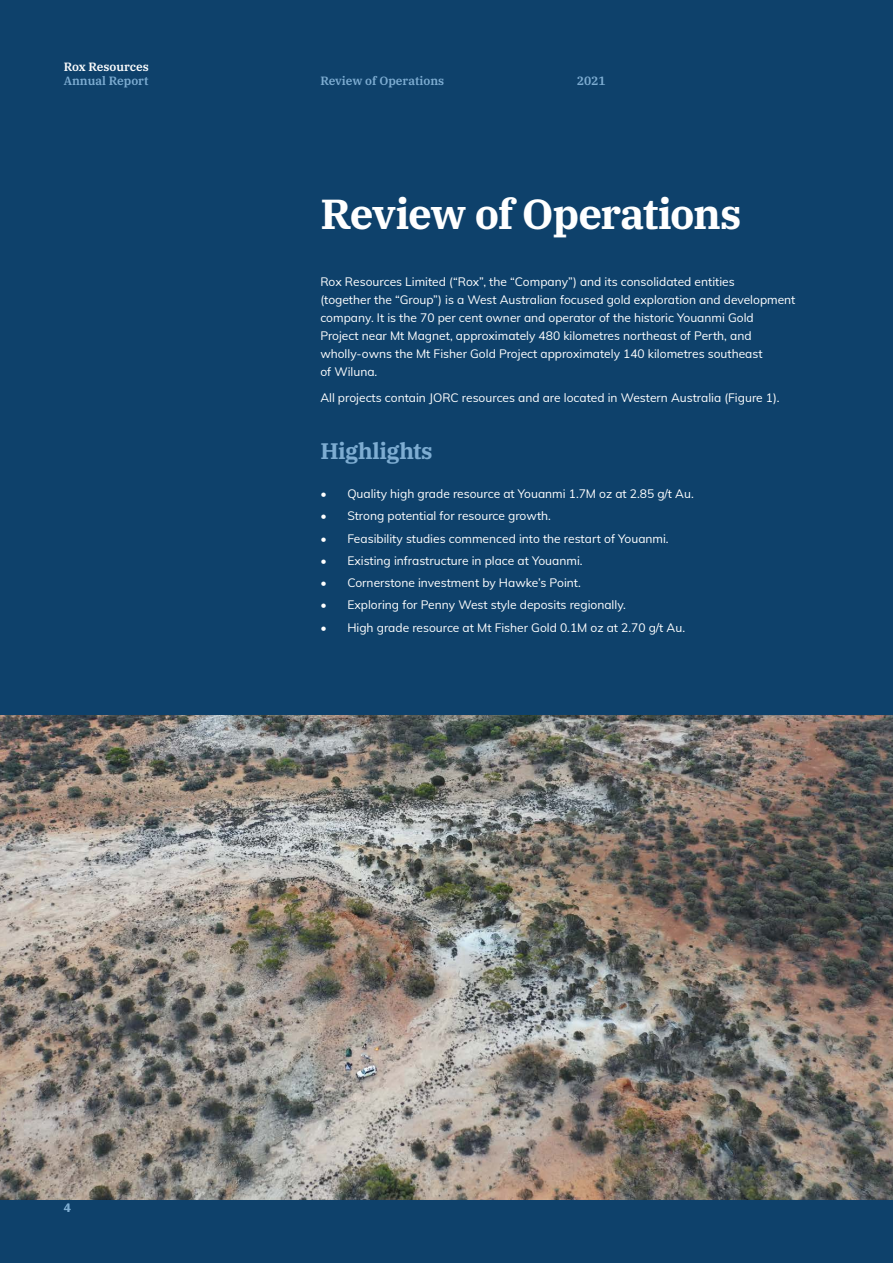
<style>
.page{position:relative;width:893px;height:1263px;background:#0e416b}
.page>*{position:absolute;margin:0;border:0;box-sizing:border-box;transform-origin:0 0}
.t1{font:700 42px "IBM Plex Serif";letter-spacing:-.035em;color:#fff}
.t2{font:700 22.5px "IBM Plex Serif";letter-spacing:-.015em;color:#7eadd2}
.t3{font:12px/18px "Mulish";color:#fff}
.t4{font:600 12px "IBM Plex Serif";color:#7eadd2}
.t5{font:600 12px "IBM Plex Serif";color:#fff}
</style>
<div class="page">
<img style="left:0;top:715px;width:893px;height:484px">
<p class="t5" style="left:64px;top:57px;width:87px">Rox Resources</p>
<p class="t4" style="left:64px;top:71px;width:86px">Annual Report</p>
<p class="t4" style="left:320px;top:71px;width:125px">Review of Operations</p>
<p class="t4" style="left:577px;top:71px;width:30px">2021</p>
<p class="t4" style="left:64px;top:1198px;width:9px">4</p>
<h1 class="t1" style="left:320px;top:181px;width:423px">Review of Operations</h1>
<p class="t3" style="left:320px;top:272px;width:477px">Rox Resources Limited (“Rox”, the “Company”) and its consolidated entities<br>(together the “Group”) is a West Australian focused gold exploration and development company. It is the 70 per cent owner and operator of the historic Youanmi Gold<br>Project near Mt Magnet, approximately 480 kilometres northeast of Perth, and wholly-owns the Mt Fisher Gold Project approximately 140 kilometres southeast<br>of Wiluna.</p>
<p class="t3" style="left:320px;top:388px;width:461px">All projects contain JORC resources and are located in Western Australia (Figure 1).</p>
<h2 class="t2" style="left:320px;top:433px;width:114px">Highlights</h2>
<p class="t3" style="left:320px;top:484px;width:375px">• Quality high grade resource at Youanmi 1.7M oz at 2.85 g/t Au.</p>
<p class="t3" style="left:320px;top:506px;width:232px">• Strong potential for resource growth.</p>
<p class="t3" style="left:320px;top:529px;width:350px">• Feasibility studies commenced into the restart of Youanmi.</p>
<p class="t3" style="left:320px;top:551px;width:264px">• Existing infrastructure in place at Youanmi.</p>
<p class="t3" style="left:320px;top:573px;width:262px">• Cornerstone investment by Hawke’s Point.</p>
<p class="t3" style="left:320px;top:595px;width:307px">• Exploring for Penny West style deposits regionally.</p>
<p class="t3" style="left:320px;top:618px;width:366px">• High grade resource at Mt Fisher Gold 0.1M oz at 2.70 g/t Au.</p>
</div>
